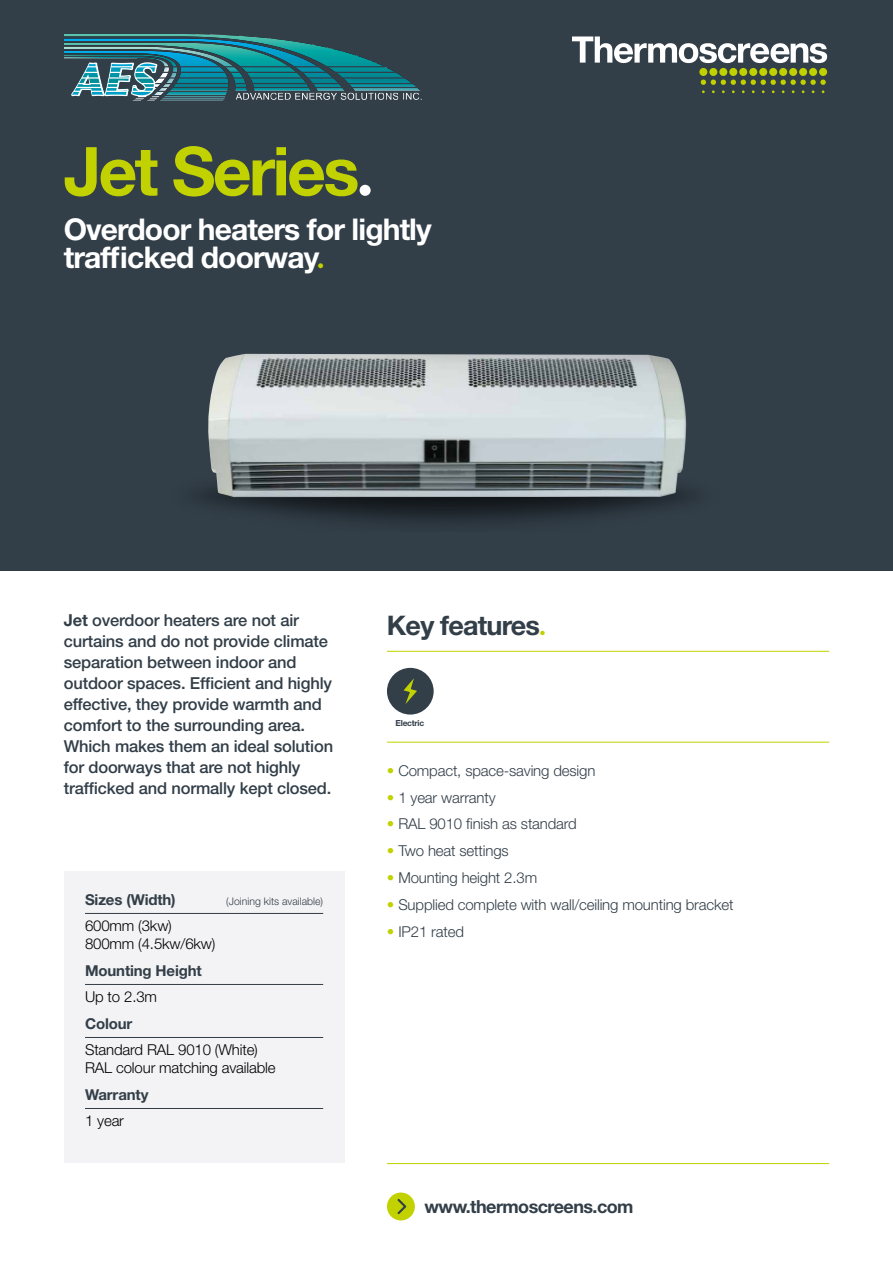
<style>
.page{position:relative;width:893px;height:1263px;background:#fff}
.page>*{position:absolute;margin:0;border:0;box-sizing:border-box;transform-origin:0 0}
.t1{font:700 67.5px "Helvetica Neue";letter-spacing:-.04em;color:#c2d100}
.t2{font:700 30px/28.5px "Helvetica Neue";letter-spacing:-.03em;color:#fff}
.t3{font:700 27px "Helvetica Neue";letter-spacing:-.03em;color:#323e48}
.t4{font:700 18px "Helvetica Neue";letter-spacing:-.03em;color:#323e48}
.t5{font:500 16.5px/21px "Helvetica Neue";letter-spacing:-.01em;color:#323e48}
.t6{font:300 15px "Helvetica Neue";letter-spacing:-.01em;color:#323e48}
.t7{font:300 15px/18px "Helvetica Neue";letter-spacing:-.01em;color:#000}
.t8{font:700 15px "Helvetica Neue";letter-spacing:-.01em;color:#323e48}
.t9{font:300 10.5px "Helvetica Neue";color:#323e48}
.t10{font:700 8.4px "Helvetica Neue";letter-spacing:-.03em;color:#323e48}
.s1{font-family:"Helvetica Rounded LT";color:#fff}
.s2{font-family:"Helvetica Rounded LT";color:#c2d100}
.s3{font-weight:700}
.s4{color:#c2d100}
</style>
<div class="page">
<div style="left:0;top:0;width:893px;height:571px;background:#323e48"></div>
<div style="left:387px;top:1192px;width:28px;height:28px;background:#c2d100;border-radius:50%"></div>
<svg style="left:397px;top:1199px;width:9px;height:15px"></svg>
<div style="left:739px;top:68px;width:8px;height:8px;background:#c1d100;border-radius:50%"></div>
<div style="left:729px;top:68px;width:8px;height:8px;background:#c1d100;border-radius:50%"></div>
<div style="left:719px;top:68px;width:8px;height:8px;background:#c1d100;border-radius:50%"></div>
<div style="left:709px;top:68px;width:8px;height:8px;background:#c1d100;border-radius:50%"></div>
<div style="left:699px;top:68px;width:8px;height:8px;background:#c1d100;border-radius:50%"></div>
<div style="left:749px;top:68px;width:8px;height:8px;background:#c1d100;border-radius:50%"></div>
<div style="left:759px;top:68px;width:8px;height:8px;background:#c1d100;border-radius:50%"></div>
<div style="left:769px;top:68px;width:8px;height:8px;background:#c1d100;border-radius:50%"></div>
<div style="left:779px;top:68px;width:8px;height:8px;background:#c1d100;border-radius:50%"></div>
<div style="left:789px;top:68px;width:8px;height:8px;background:#c1d100;border-radius:50%"></div>
<div style="left:799px;top:68px;width:8px;height:8px;background:#c1d100;border-radius:50%"></div>
<div style="left:809px;top:68px;width:8px;height:8px;background:#c1d100;border-radius:50%"></div>
<div style="left:819px;top:68px;width:8px;height:8px;background:#c1d100;border-radius:50%"></div>
<svg style="left:701px;top:80px;width:125px;height:13px"></svg>
<svg style="left:572px;top:37px;width:255px;height:26px"></svg>
<hr style="left:387px;top:651px;width:442px;height:1px;background:#c2d100">
<hr style="left:387px;top:742px;width:442px;height:1px;background:#c2d100">
<hr style="left:387px;top:1163px;width:442px;height:1px;background:#c2d100">
<div style="left:387px;top:668px;width:47px;height:46px;background:#323e48;border-radius:50%"></div>
<div style="left:64px;top:872px;width:280px;height:291px;background:#f3f2f4"></div>
<hr style="left:85px;top:913px;width:238px;height:1px;background:#323e48">
<hr style="left:85px;top:984px;width:238px;height:1px;background:#323e48">
<hr style="left:85px;top:1037px;width:238px;height:1px;background:#323e48">
<hr style="left:85px;top:1108px;width:238px;height:1px;background:#323e48">
<img style="left:207px;top:354px;width:479px;height:143px">
<img style="left:65px;top:35px;width:357px;height:66px">
<h1 class="t1" style="left:64px;top:130px;width:313px">Jet Series<span class="s1">.</span></h1>
<h2 class="t2" style="left:64px;top:214px;width:369px">Overdoor heaters for lightly trafficked doorway<span class="s2">.</span></h2>
<p class="t5" style="left:64px;top:610px;width:271px"><span class="s3">Jet</span> overdoor heaters are not air curtains and do not provide climate separation between indoor and outdoor spaces. Efficient and highly effective, they provide warmth and comfort to the surrounding area.<br>Which makes them an ideal solution for doorways that are not highly trafficked and normally kept closed.</p>
<p class="t8" style="left:85px;top:890px;width:92px">Sizes (Width)</p>
<p class="t9" style="left:226px;top:894px;width:98px">(Joining kits available)</p>
<p class="t7" style="left:85px;top:916px;width:132px">600mm (3kw)<br>800mm (4.5kw/6kw)</p>
<p class="t8" style="left:85px;top:961px;width:118px">Mounting Height</p>
<p class="t7" style="left:85px;top:987px;width:73px">Up to 2.3m</p>
<p class="t8" style="left:85px;top:1014px;width:49px">Colour</p>
<p class="t7" style="left:85px;top:1040px;width:192px">Standard RAL 9010 (White)<br>RAL colour matching available</p>
<p class="t8" style="left:85px;top:1085px;width:65px">Warranty</p>
<p class="t7" style="left:85px;top:1112px;width:40px">1 year</p>
<h3 class="t3" style="left:387px;top:608px;width:161px">Key features<span class="s2">.</span></h3>
<p class="t10" style="left:396px;top:717px;width:30px">Electric</p>
<p class="t6" style="left:387px;top:761px;width:210px"><span class="s4">•</span> Compact, space-saving design</p>
<p class="t6" style="left:387px;top:788px;width:110px"><span class="s4">•</span> 1 year warranty</p>
<p class="t6" style="left:387px;top:815px;width:191px"><span class="s4">•</span> RAL 9010 finish as standard</p>
<p class="t6" style="left:387px;top:842px;width:123px"><span class="s4">•</span> Two heat settings</p>
<p class="t6" style="left:387px;top:869px;width:152px"><span class="s4">•</span> Mounting height 2.3m</p>
<p class="t6" style="left:387px;top:895px;width:348px"><span class="s4">•</span> Supplied complete with wall/ceiling mounting bracket</p>
<p class="t6" style="left:387px;top:922px;width:78px"><span class="s4">•</span> IP21 rated</p>
<p class="t4" style="left:424px;top:1195px;width:211px">www.thermoscreens.com</p>
</div>
